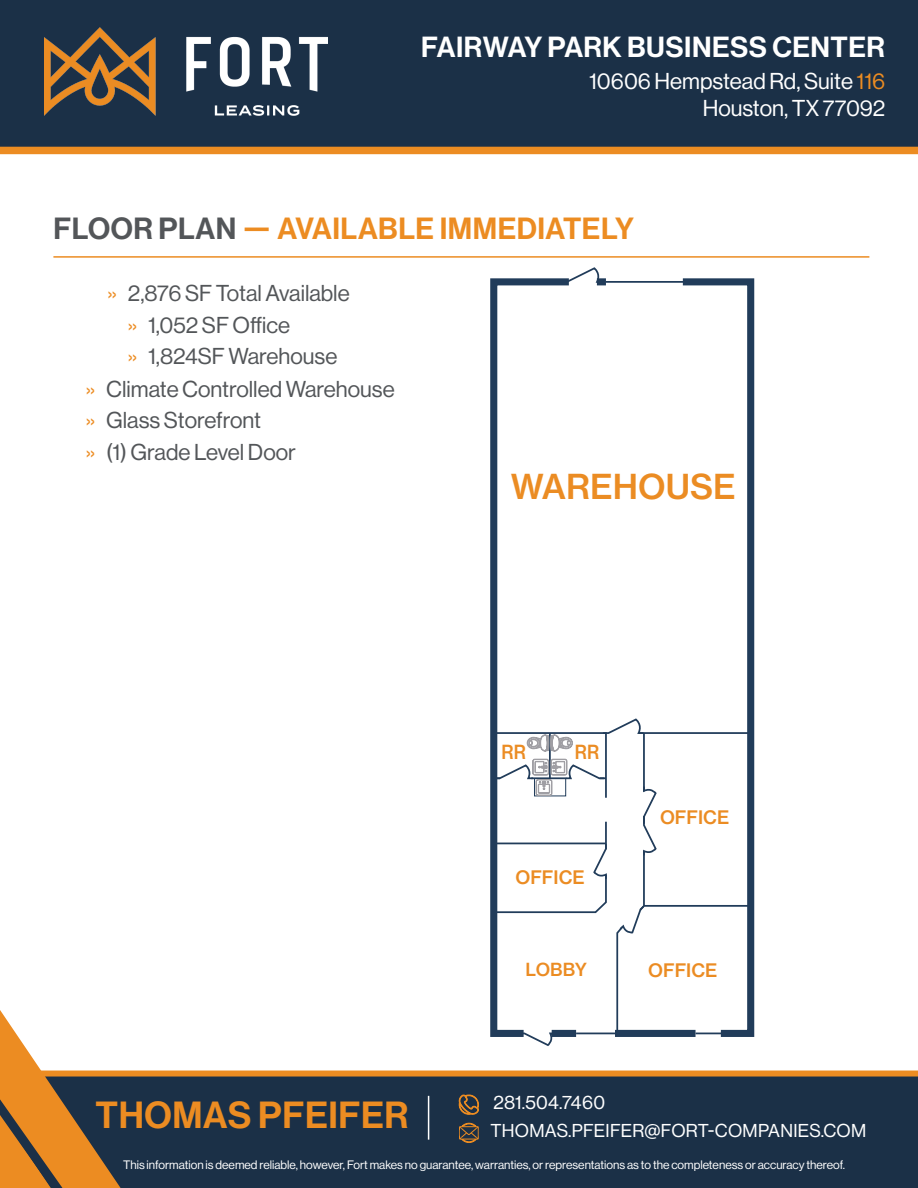
<style>
.page{position:relative;width:918px;height:1188px;background:#fff}
.page>*{position:absolute;margin:0;border:0;box-sizing:border-box;transform-origin:0 0}
.t1{font:37.05px "N Haas Grotesk DS Pro 65 Md";letter-spacing:.015em;color:#ec8c22}
.t2{font:33.9px "N Haas Grotesk TX Pro 65 Md";color:#eb8c23}
.t3{font:30px "N Haas Grotesk DS Pro 65 Md";letter-spacing:.015em;color:#ec8c22}
.t4{font:28.5px "N Haas Grotesk DS Pro 65 Md";letter-spacing:.015em;color:#fff}
.t5{font:22.5px "N Haas Grotesk DS Pro 55 Rg";color:#535659}
.t6{font:22.5px "N Haas Grotesk DS Pro 55 Rg";color:#fff}
.t7{font:19.2px "N Haas Grotesk TX Pro 65 Md";color:#eb8c23;scale:.9 1}
.t8{font:18.3px "N Haas Grotesk DS Pro 55 Rg";letter-spacing:.015em;color:#fff}
.t9{font:18.3px "N Haas Grotesk TX Pro 65 Md";color:#eb8c23}
.t10{font:17.85px "N Haas Grotesk TX Pro 65 Md";letter-spacing:-.015em;color:#eb8c23}
.t11{font:12px "N Haas Grotesk DS Pro 55 Rg";color:#fff}
.s1{color:#ec8c22}
.s2{color:#535659}
</style>
<div class="page">
<div style="left:0;top:0;width:918px;height:154px;background:#1b3047"></div>
<hr style="left:53px;top:256px;width:816px;height:2px;background:#ec8c22">
<div style="left:121px;top:1071px;width:797px;height:117px;background:#1b3047"></div>
<svg style="left:0;top:1010px;width:121px;height:178px"></svg>
<svg style="left:459px;top:1094px;width:21px;height:21px"></svg>
<svg style="left:459px;top:1123px;width:20px;height:20px"></svg>
<hr style="left:428px;top:1096px;width:1px;height:44px;background:#fff">
<img style="left:44px;top:28px;width:284px;height:87px">
<div style="left:597px;top:278px;width:9px;height:7px;background:#213c5a"></div>
<svg style="left:682px;top:278px;width:73px;height:759px"></svg>
<svg style="left:490px;top:278px;width:79px;height:759px"></svg>
<hr style="left:606px;top:281px;width:79px;height:2px;background:#213c5a">
<svg style="left:560px;top:268px;width:43px;height:16px"></svg>
<svg style="left:492px;top:719px;width:260px;height:327px"></svg>
<p class="t4" style="left:421px;top:30px;width:465px">FAIRWAY PARK BUSINESS CENTER</p>
<p class="t6" style="left:589px;top:68px;width:298px">10606 Hempstead Rd, Suite <span class="s1">116</span></p>
<p class="t6" style="left:703px;top:95px;width:184px">Houston, TX 77092</p>
<p class="t3" style="left:54px;top:212px;width:582px"><span class="s2">FLOOR PLAN</span> — AVAILABLE IMMEDIATELY</p>
<p class="t5" style="left:108px;top:280px;width:244px"><span class="s1">»</span> 2,876 SF Total Available</p>
<p class="t5" style="left:128px;top:312px;width:164px"><span class="s1">»</span> 1,052 SF Office</p>
<p class="t5" style="left:128px;top:343px;width:211px"><span class="s1">»</span> 1,824SF Warehouse</p>
<p class="t5" style="left:86px;top:376px;width:310px"><span class="s1">»</span> Climate Controlled Warehouse</p>
<p class="t5" style="left:86px;top:407px;width:177px"><span class="s1">»</span> Glass Storefront</p>
<p class="t5" style="left:86px;top:439px;width:212px"><span class="s1">»</span> (1) Grade Level Door</p>
<p class="t2" style="left:511px;top:465px;width:227px">WAREHOUSE</p>
<p class="t7" style="left:502px;top:740px;width:29px">RR</p>
<p class="t7" style="left:575px;top:740px;width:29px">RR</p>
<p class="t9" style="left:515px;top:866px;width:71px">OFFICE</p>
<p class="t10" style="left:526px;top:959px;width:63px">LOBBY</p>
<p class="t9" style="left:660px;top:806px;width:71px">OFFICE</p>
<p class="t9" style="left:648px;top:959px;width:71px">OFFICE</p>
<p class="t8" style="left:493px;top:1093px;width:113px">281.504.7460</p>
<p class="t8" style="left:490px;top:1121px;width:377px">THOMAS.PFEIFER@FORT-COMPANIES.COM</p>
<p class="t1" style="left:96px;top:1094px;width:315px">THOMAS PFEIFER</p>
<p class="t11" style="left:123px;top:1158px;width:723px">This information is deemed reliable, however, Fort makes no guarantee, warranties, or representations as to the completeness or accuracy thereof.</p>
</div>
